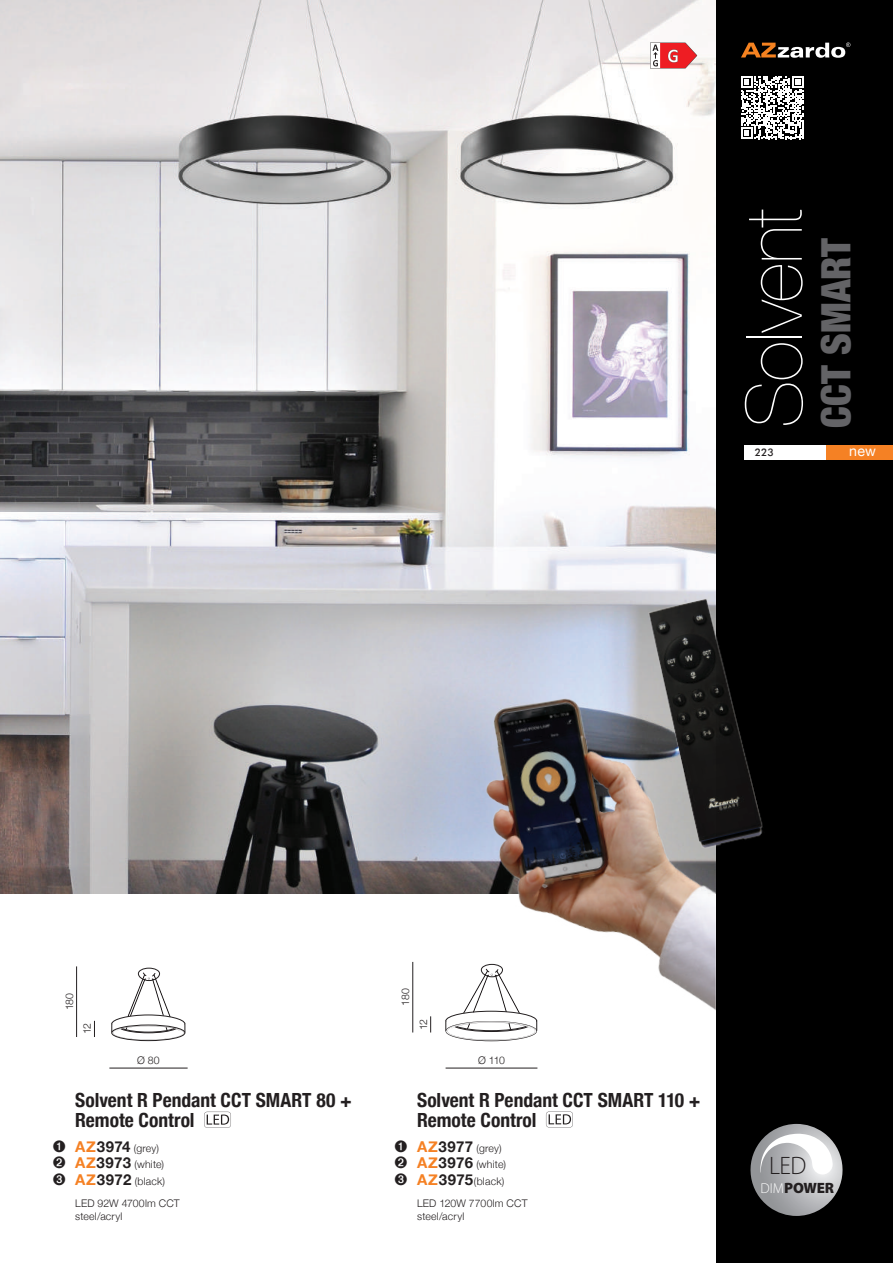
<style>
.page{position:relative;width:893px;height:1263px;background:#fff}
.page>*{position:absolute;margin:0;border:0;box-sizing:border-box;transform-origin:0 0}
.t1{font:200 78px "Helvetica Neue";letter-spacing:-.01em;color:#fff}
.t2{font:900 condensed 40.5px "Helvetica Neue";letter-spacing:-.005em;color:#636366}
.t3{font:300 25.35px "Myriad Pro";color:#231f20}
.t4{font:700 condensed 19.5px/19.5px "Helvetica Neue";color:#231f20}
.t5{font:900 15px "Myriad Pro";letter-spacing:-.015em;color:#231f20}
.t6{font:14.25px "Helvetica Neue";color:#fff}
.t7{font:300 10.5px/16.5px "Helvetica Neue";letter-spacing:.02em;color:#231f20}
.t8{font:10.5px "Futura Md EU";color:#231f20}
.s1{font-weight:700;font-size:15px;color:#f58124}
.s2{font-weight:700;font-size:15px}
.s3{font-weight:300;font-size:14.4px;color:#fff}
</style>
<div class="page">
<img style="left:0;top:0;width:716px;height:894px">
<div style="left:716px;top:0;width:177px;height:1263px;background:#000"></div>
<div style="left:744px;top:445px;width:149px;height:14px;background:#fff"></div>
<svg style="left:741px;top:43px;width:109px;height:15px"></svg>
<svg style="left:750px;top:1124px;width:93px;height:92px"></svg>
<img style="left:379px;top:480px;width:337px;height:589px">
<img style="left:643px;top:593px;width:120px;height:262px">
<svg style="left:445px;top:964px;width:92px;height:87px"></svg>
<svg style="left:111px;top:968px;width:75px;height:74px"></svg>
<svg style="left:204px;top:1112px;width:27px;height:16px"></svg>
<svg style="left:546px;top:1111px;width:27px;height:16px"></svg>
<hr style="left:446px;top:1068px;width:91px;height:1px;background:#231f20">
<hr style="left:109px;top:1068px;width:79px;height:1px;background:#231f20">
<svg style="left:430px;top:1016px;width:1px;height:16px"></svg>
<svg style="left:94px;top:1021px;width:1px;height:16px"></svg>
<hr style="left:412px;top:962px;width:1px;height:70px;background:#231f20">
<hr style="left:76px;top:966px;width:1px;height:71px;background:#231f20">
<div style="left:826px;top:445px;width:67px;height:14px;background:#f58124"></div>
<svg style="left:741px;top:76px;width:63px;height:63px"></svg>
<svg style="left:650px;top:43px;width:47px;height:25px"></svg>
<h1 class="t1" style="left:713px;top:428px;width:221px;rotate:-90deg">Solvent</h1>
<p class="t8" style="left:755px;top:446px;width:21px">223</p>
<h2 class="t2" style="left:803px;top:428px;width:191px;rotate:-90deg">CCT SMART</h2>
<h3 class="t6" style="left:849px;top:441px;width:28px">new</h3>
<p class="t7" style="left:60px;top:1010px;width:19px;rotate:-90deg">180</p>
<p class="t7" style="left:78px;top:1034px;width:13px;rotate:-90deg">12</p>
<p class="t7" style="left:396px;top:1006px;width:19px;rotate:-90deg">180</p>
<p class="t7" style="left:414px;top:1030px;width:13px;rotate:-90deg">12</p>
<p class="t7" style="left:137px;top:1052px;width:24px">Ø 80</p>
<p class="t7" style="left:478px;top:1052px;width:28px">Ø 110</p>
<h3 class="t4" style="left:75px;top:1089px;width:278px">Solvent R Pendant CCT SMART 80 +<br>Remote Control</h3>
<p class="t7" style="left:53px;top:1139px;width:114px">➊ <span class="s1">AZ</span> <span class="s2">3974</span> (grey)<br>➋ <span class="s1">AZ</span><span class="s2">3973</span> (white)<br>➌ <span class="s1">AZ</span> <span class="s2">3972</span> (black)</p>
<p class="t7" style="left:75px;top:1196px;width:106px;line-height:13.5px">LED 92W 4700lm CCT steel/acryl</p>
<h3 class="t4" style="left:417px;top:1089px;width:285px">Solvent R Pendant CCT SMART 110 +<br>Remote Control</h3>
<p class="t7" style="left:395px;top:1139px;width:113px">➊ <span class="s1">AZ</span><span class="s2">3977</span> (grey)<br>➋ <span class="s1">AZ</span><span class="s2">3976</span> (white)<br>➌ <span class="s1">AZ</span> <span class="s2">3975</span>(black)</p>
<p class="t7" style="left:417px;top:1195px;width:112px;line-height:13.5px">LED 120W 7700lm CCT steel/acryl</p>
<h3 class="t3" style="left:769px;top:1150px;width:39px">LED</h3>
<h3 class="t5" style="left:761px;top:1178px;width:75px"><span class="s3">DIM</span>POWER</h3>
</div>
